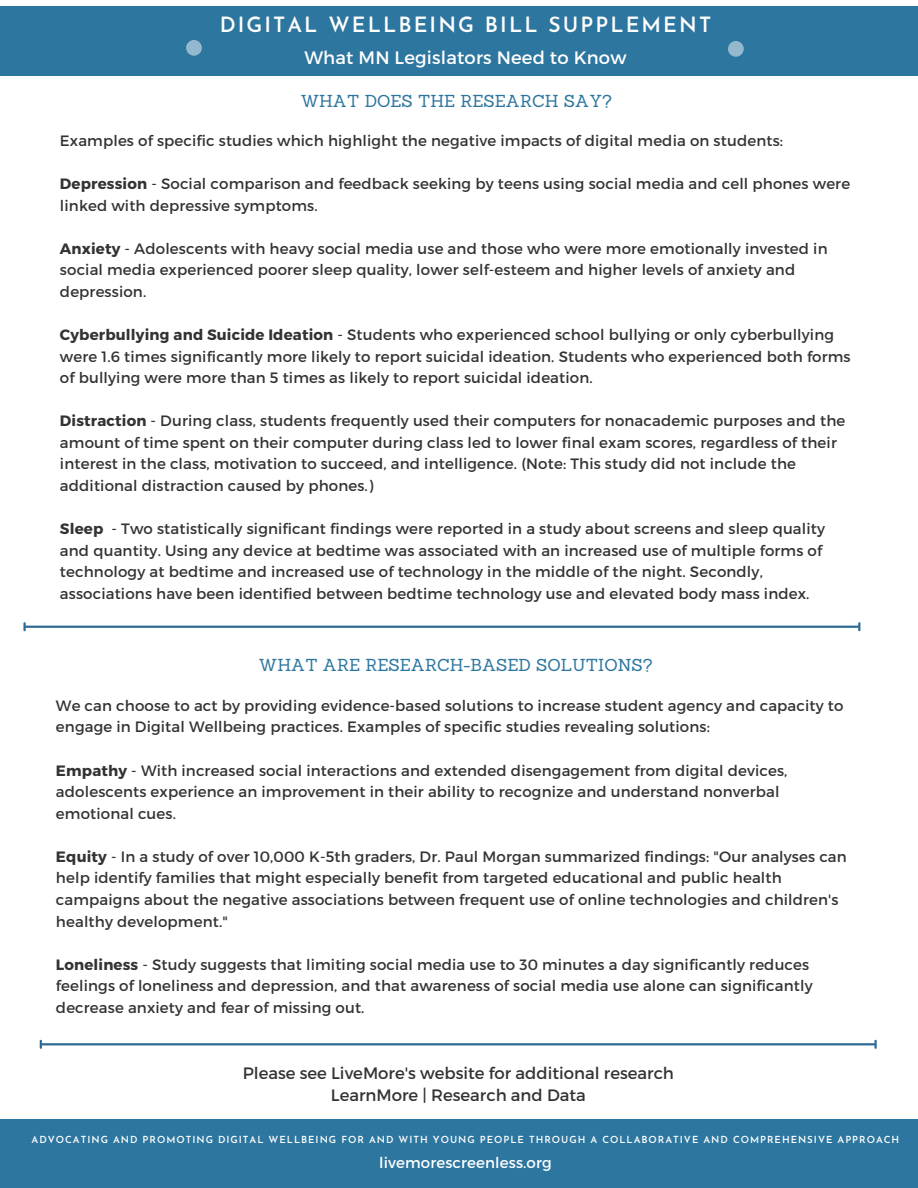
<style>
.page{position:relative;width:918px;height:1188px;background:#fff}
.page>*{position:absolute;margin:0;border:0;box-sizing:border-box;transform-origin:0 0}
.t1{font:600 21px "Josefin Sans";letter-spacing:.1em;color:#fff}
.t2{font:18px "Montserrat";letter-spacing:.01em;color:#fff}
.t3{font:16.95px "Sanchez";color:#2d769f}
.t4{font:16.5px "Montserrat";color:#333}
.t5{font:15px/21.6px "Montserrat";letter-spacing:.01em;color:#333}
.t6{font:15px "Montserrat";letter-spacing:.01em;color:#fff}
.t7{font:600 9.75px "Josefin Sans";letter-spacing:.1em;color:#fff}
.s1{font-weight:700}
</style>
<div class="page">
<div style="left:0;top:1119px;width:918px;height:69px;background:#2d769f"></div>
<div style="left:0;top:6px;width:918px;height:70px;background:#2d769f"></div>
<svg style="left:186px;top:40px;width:16px;height:16px"></svg>
<svg style="left:728px;top:41px;width:16px;height:16px"></svg>
<hr style="left:26px;top:626px;width:832px;height:2px;background:#2f6b93">
<svg style="left:23px;top:622px;width:3px;height:9px"></svg>
<svg style="left:858px;top:622px;width:2px;height:9px"></svg>
<hr style="left:42px;top:1043px;width:832px;height:2px;background:#2f6b93">
<svg style="left:40px;top:1040px;width:2px;height:9px"></svg>
<svg style="left:874px;top:1040px;width:3px;height:9px"></svg>
<p class="t1" style="left:220px;top:16px;width:493px">DIGITAL WELLBEING BILL SUPPLEMENT</p>
<p class="t2" style="left:304px;top:46px;width:324px">What MN Legislators Need to Know</p>
<p class="t3" style="left:301px;top:89px;width:313px">WHAT DOES THE RESEARCH SAY?</p>
<p class="t5" style="left:60px;top:129px;width:725px">Examples of specific studies which highlight the negative impacts of digital media on students:</p>
<p class="t5" style="left:60px;top:172px;width:792px"><span class="s1">Depression</span> - Social comparison and feedback seeking by teens using social media and cell phones were linked with depressive symptoms.</p>
<p class="t5" style="left:60px;top:237px;width:769px"><span class="s1">Anxiety</span> - Adolescents with heavy social media use and those who were more emotionally invested in social media experienced poorer sleep quality, lower self-esteem and higher levels of anxiety and depression.</p>
<p class="t5" style="left:60px;top:323px;width:792px"><span class="s1">Cyberbullying and Suicide Ideation</span> - Students who experienced school bullying or only cyberbullying were 1.6 times significantly more likely to report suicidal ideation. Students who experienced both forms of bullying were more than 5 times as likely to report suicidal ideation.</p>
<p class="t5" style="left:60px;top:409px;width:787px"><span class="s1">Distraction</span> - During class, students frequently used their computers for nonacademic purposes and the amount of time spent on their computer during class led to lower final exam scores, regardless of their interest in the class, motivation to succeed, and intelligence. (Note: This study did not include the additional distraction caused by phones.)</p>
<p class="t5" style="left:60px;top:517px;width:767px"><span class="s1">Sleep</span> - Two statistically significant findings were reported in a study about screens and sleep quality and quantity. Using any device at bedtime was associated with an increased use of multiple forms of technology at bedtime and increased use of technology in the middle of the night. Secondly, associations have been identified between bedtime technology use and elevated body mass index.</p>
<p class="t3" style="left:259px;top:654px;width:395px">WHAT ARE RESEARCH-BASED SOLUTIONS?</p>
<p class="t5" style="left:56px;top:694px;width:789px">We can choose to act by providing evidence-based solutions to increase student agency and capacity to engage in Digital Wellbeing practices. Examples of specific studies revealing solutions:</p>
<p class="t5" style="left:56px;top:759px;width:733px"><span class="s1">Empathy</span> - With increased social interactions and extended disengagement from digital devices, adolescents experience an improvement in their ability to recognize and understand nonverbal emotional cues.</p>
<p class="t5" style="left:56px;top:845px;width:792px"><span class="s1">Equity</span> - In a study of over 10,000 K-5th graders, Dr. Paul Morgan summarized findings: "Our analyses can help identify families that might especially benefit from targeted educational and public health campaigns about the negative associations between frequent use of online technologies and children's healthy development."</p>
<p class="t5" style="left:56px;top:953px;width:758px"><span class="s1">Loneliness</span> - Study suggests that limiting social media use to 30 minutes a day significantly reduces feelings of loneliness and depression, and that awareness of social media use alone can significantly decrease anxiety and fear of missing out.</p>
<p class="t4" style="left:243px;top:1062px;width:433px">Please see LiveMore's website for additional research</p>
<p class="t4" style="left:331px;top:1085px;width:256px">LearnMore | Research and Data</p>
<p class="t7" style="left:32px;top:1136px;width:869px">ADVOCATING AND PROMOTING DIGITAL WELLBEING FOR AND WITH YOUNG PEOPLE THROUGH A COLLABORATIVE AND COMPREHENSIVE APPROACH</p>
<p class="t6" style="left:379px;top:1153px;width:174px">livemorescreenless.org</p>
</div>
